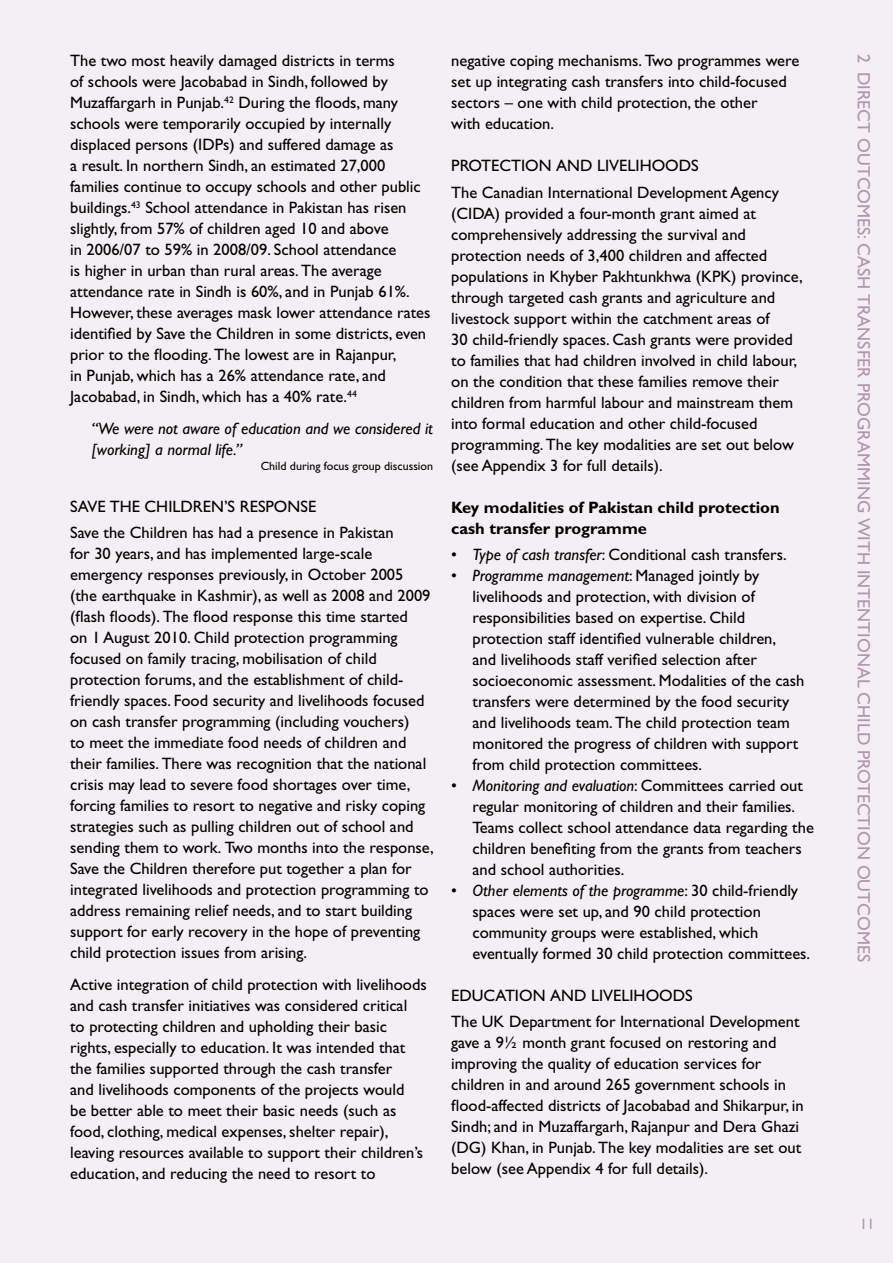
<style>
.page{position:relative;width:893px;height:1263px;background:#f4eff3}
.page>*{position:absolute;margin:0;border:0;box-sizing:border-box;transform-origin:0 0}
.t1{font:18px "Gill Sans";color:#b493b1}
.t2{font:16.5px/21px "Gill Sans";color:#000}
.t3{font:italic 16.5px/21px "Gill Sans";color:#000}
.t4{font:700 16.5px/21px "Gill Sans";color:#000}
.t5{font:15px "Gill Sans";color:#b493b1}
.t6{font:12px "Gill Sans";color:#000}
.s1{font-style:italic}
</style>
<div class="page">
<p class="t2" style="left:70px;top:50px;width:362px">The two most heavily damaged districts in terms<br>of schools were Jacobabad in Sindh, followed by Muzaffargarh in Punjab.<sup>42</sup> During the floods, many schools were temporarily occupied by internally displaced persons (IDPs) and suffered damage as<br>a result. In northern Sindh, an estimated 27,000 families continue to occupy schools and other public buildings.<sup>43</sup> School attendance in Pakistan has risen slightly, from 57% of children aged 10 and above<br>in 2006/07 to 59% in 2008/09. School attendance<br>is higher in urban than rural areas. The average attendance rate in Sindh is 60%, and in Punjab 61%.<br>However, these averages mask lower attendance rates identified by Save the Children in some districts, even prior to the flooding. The lowest are in Rajanpur,<br>in Punjab, which has a 26% attendance rate, and Jacobabad, in Sindh, which has a 40% rate.<sup>44</sup></p>
<p class="t3" style="left:91px;top:418px;width:343px">“We were not aware of education and we considered it [working] a normal life.”</p>
<p class="t6" style="left:261px;top:459px;width:174px">Child during focus group discussion</p>
<p class="t2" style="left:70px;top:496px;width:51px">Save the</p>
<p class="t2" style="left:145px;top:496px;width:23px">Children</p>
<p class="t2" style="left:70px;top:493px;width:325px;line-height:26.2px;text-align:center">’s response<br>Save the Children has had a presence in Pakistan</p>
<p class="t2" style="left:70px;top:543px;width:365px">for 30 years, and has implemented large-scale emergency responses previously, in October 2005 (the earthquake in Kashmir), as well as 2008 and 2009 (flash floods). The flood response this time started<br>on 1 August 2010. Child protection programming focused on family tracing, mobilisation of child protection forums, and the establishment of child&shy;friendly spaces. Food security and livelihoods focused on cash transfer programming (including vouchers)<br>to meet the immediate food needs of children and their families. There was recognition that the national crisis may lead to severe food shortages over time, forcing families to resort to negative and risky coping strategies such as pulling children out of school and sending them to work. Two months into the response, Save the Children therefore put together a plan for integrated livelihoods and protection programming to address remaining relief needs, and to start building support for early recovery in the hope of preventing child protection issues from arising.</p>
<p class="t2" style="left:70px;top:974px;width:358px">Active integration of child protection with livelihoods and cash transfer initiatives was considered critical<br>to protecting children and upholding their basic rights, especially to education. It was intended that the families supported through the cash transfer<br>and livelihoods components of the projects would<br>be better able to meet their basic needs (such as food, clothing, medical expenses, shelter repair), leaving resources available to support their children’s education, and reducing the need to resort to</p>
<p class="t2" style="left:451px;top:50px;width:350px">negative coping mechanisms. Two programmes were set up integrating cash transfers into child-focused sectors – one with child protection, the other<br>with education.</p>
<p class="t2" style="left:451px;top:155px;width:20px">Protection</p>
<p class="t2" style="left:556px;top:155px;width:13px">and</p>
<p class="t2" style="left:451px;top:153px;width:329px;line-height:26.2px;text-align:center">livelihoods<br>The Canadian International Development Agency</p>
<p class="t2" style="left:451px;top:203px;width:353px">(CIDA) provided a four-month grant aimed at comprehensively addressing the survival and protection needs of 3,400 children and affected populations in Khyber Pakhtunkhwa (KPK) province, through targeted cash grants and agriculture and livestock support within the catchment areas of<br>30 child-friendly spaces. Cash grants were provided to families that had children involved in child labour, on the condition that these families remove their children from harmful labour and mainstream them into formal education and other child-focused programming. The key modalities are set out below (see Appendix 3 for full details).</p>
<p class="t4" style="left:451px;top:496px;width:330px">Key modalities of Pakistan child protection cash transfer programme</p>
<p class="t2" style="left:451px;top:544px;width:337px">• <span class="s1">Type of cash transfer</span>: Conditional cash transfers.</p>
<p class="t2" style="left:472px;top:565px;width:333px;text-indent:-21px">• <span class="s1">Programme management</span>: Managed jointly by livelihoods and protection, with division of responsibilities based on expertise. Child protection staff identified vulnerable children,<br>and livelihoods staff verified selection after socioeconomic assessment. Modalities of the cash transfers were determined by the food security and livelihoods team. The child protection team monitored the progress of children with support from child protection committees.</p>
<p class="t2" style="left:472px;top:775px;width:343px;text-indent:-21px">• <span class="s1">Monitoring and evaluation</span>: Committees carried out regular monitoring of children and their families.<br>Teams collect school attendance data regarding the children benefiting from the grants from teachers and school authorities.</p>
<p class="t2" style="left:472px;top:880px;width:339px;text-indent:-21px">• <span class="s1">Other elements of the programme</span>: 30 child-friendly spaces were set up, and 90 child protection community groups were established, which eventually formed 30 child protection committees.</p>
<p class="t2" style="left:451px;top:985px;width:20px">Education</p>
<p class="t2" style="left:550px;top:985px;width:13px">and</p>
<p class="t2" style="left:451px;top:982px;width:350px;line-height:26.2px;text-indent:140px">livelihoods<br>The UK Department for International Development</p>
<p class="t2" style="left:451px;top:1032px;width:354px">gave a 9½ month grant focused on restoring and improving the quality of education services for children in and around 265 government schools in flood-affected districts of Jacobabad and Shikarpur, in Sindh; and in Muzaffargarh, Rajanpur and Dera Ghazi (DG) Khan, in Punjab. The key modalities are set out below (see Appendix 4 for full details).</p>
<p class="t1" style="left:874px;top:54px;width:908px;rotate:90deg">2Directoutcomes: cashtransferprogrammingwithintentionalchildprotectionoutcomes</p>
<p class="t5" style="left:860px;top:1215px;width:16px">11</p>
</div>
